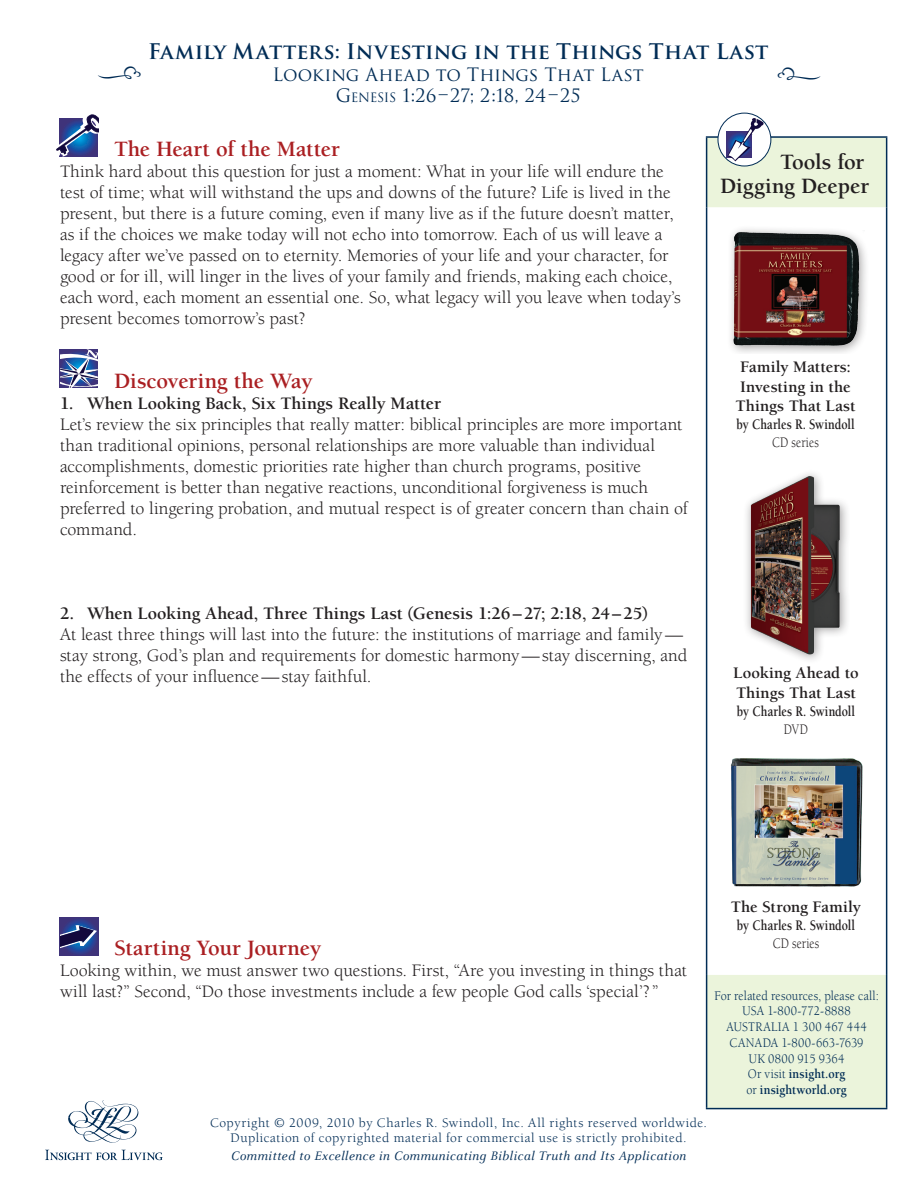
<style>
.page{position:relative;width:918px;height:1188px;background:#fff}
.page>*{position:absolute;margin:0;border:0;box-sizing:border-box;transform-origin:0 0}
.t1{font:36px "Type Embellishments One Plain";color:#002c55}
.t2{font:700 22.5px "Berkeley";letter-spacing:-.005em;color:#aa1f22}
.t3{font:700 22.5px/24px "Berkeley";letter-spacing:-.005em;color:#231f20;text-align:right}
.t4{font:700 21px "Trajan Pro";letter-spacing:.005em;color:#002c55}
.t5{font:18px/21px "Berkeley";color:#231f20}
.t6{font:700 18px "Berkeley";color:#231f20}
.t7{font:18px "Trajan Pro";letter-spacing:-.01em;color:#002c55}
.t8{font:18px "Trajan";letter-spacing:-.015em;color:#002c55}
.t9{font:700 16.5px/19.5px "Berkeley";letter-spacing:.005em;color:#231f20}
.t10{font:700 15px "Berkeley";color:#231f20;scale:.8 1}
.t11{font:15px "Berkeley";letter-spacing:.02em;color:#231f20;scale:.8 1}
.t12{font:13.5px/15px "Berkeley";letter-spacing:.03em;color:#002c55;text-align:center}
.t13{font:13.5px/15.8px "Berkeley";letter-spacing:.03em;color:#002c55;text-align:center;scale:.9 1}
.t14{font:italic 13.5px "Celeste";letter-spacing:.03em;color:#002c55}
.s1{font-size:12.6px}
.s2{font-weight:700}
</style>
<div class="page">
<svg style="left:707px;top:138px;width:179px;height:970px"></svg>
<hr style="left:706px;top:136px;width:181px;height:2px;background:#002c55">
<hr style="left:706px;top:138px;width:1px;height:69px;background:#002c55">
<hr style="left:886px;top:138px;width:1px;height:69px;background:#002c55">
<hr style="left:706px;top:207px;width:1px;height:768px;background:#002c55">
<hr style="left:886px;top:207px;width:1px;height:768px;background:#002c55">
<hr style="left:706px;top:975px;width:1px;height:133px;background:#002c55">
<hr style="left:886px;top:975px;width:1px;height:133px;background:#002c55">
<hr style="left:706px;top:1108px;width:181px;height:1px;background:#002c55">
<svg style="left:718px;top:113px;width:53px;height:53px"></svg>
<div style="left:718px;top:113px;width:53px;height:53px;border:1px solid #002c55;border-radius:50%"></div>
<div style="left:726px;top:131px;width:26px;height:26px;background:#3f337a"></div>
<svg style="left:727px;top:118px;width:37px;height:43px"></svg>
<svg style="left:68px;top:1100px;width:70px;height:43px"></svg>
<svg style="left:45px;top:1150px;width:118px;height:10px"></svg>
<div style="left:725px;top:223px;width:143px;height:131px;background:#231f20;opacity:.44"></div>
<img style="left:725px;top:231px;width:139px;height:119px">
<div style="left:742px;top:467px;width:108px;height:196px;background:#fff"></div>
<img style="left:746px;top:473px;width:100px;height:187px">
<img style="left:725px;top:755px;width:142px;height:136px">
<svg style="left:60px;top:350px;width:38px;height:38px"></svg>
<svg style="left:60px;top:917px;width:38px;height:38px"></svg>
<svg style="left:60px;top:925px;width:37px;height:23px"></svg>
<svg style="left:56px;top:114px;width:42px;height:42px"></svg>
<h1 class="t1" style="left:97px;top:58px;width:47px">j</h1>
<p class="t4" style="left:148px;top:39px;width:622px">Family Matters: Investing in the Things That Last</p>
<p class="t7" style="left:273px;top:63px;width:373px">Looking Ahead to Things That Last</p>
<p class="t8" style="left:336px;top:85px;width:247px">G<span class="s1">ENESIS</span> 1:26–27; 2:18, 24–25</p>
<h1 class="t1" style="left:776px;top:60px;width:47px">i</h1>
<p class="t2" style="left:114px;top:137px;width:227px">The Heart of the Matter</p>
<p class="t5" style="left:60px;top:161px;width:622px">Think hard about this question for just a moment: What in your life will endure the test of time; what will withstand the ups and downs of the future? Life is lived in the present, but there is a future coming, even if many live as if the future doesn’t matter, as if the choices we make today will not echo into tomorrow. Each of us will leave a legacy after we’ve passed on to eternity. Memories of your life and your character, for good or for ill, will linger in the lives of your family and friends, making each choice, each word, each moment an essential one. So, what legacy will you leave when today’s present becomes tomorrow’s past?</p>
<p class="t2" style="left:114px;top:369px;width:200px">Discovering the Way</p>
<p class="t6" style="left:60px;top:393px;width:383px">1. When Looking Back, Six Things Really Matter</p>
<p class="t5" style="left:60px;top:414px;width:629px">Let’s review the six principles that really matter: biblical principles are more important than traditional opinions, personal relationships are more valuable than individual accomplishments, domestic priorities rate higher than church programs, positive reinforcement is better than negative reactions, unconditional forgiveness is much preferred to lingering probation, and mutual respect is of greater concern than chain of command.</p>
<p class="t6" style="left:60px;top:603px;width:590px">2. When Looking Ahead, Three Things Last (Genesis 1:26–27; 2:18, 24–25)</p>
<p class="t5" style="left:60px;top:624px;width:629px">At least three things will last into the future: the institutions of marriage and family— stay strong, God’s plan and requirements for domestic harmony—stay discerning, and the effects of your influence—stay faithful.</p>
<p class="t3" style="left:720px;top:150px;width:151px">Tools for<br>Digging Deeper</p>
<p class="t9" style="left:736px;top:358px;width:122px">Family Matters:<br>Investing in the<br>Things That Last</p>
<p class="t10" style="left:736px;top:417px;width:149px">by Charles R. Swindoll</p>
<p class="t11" style="left:772px;top:435px;width:60px">CD series</p>
<p class="t9" style="left:733px;top:664px;width:127px">Looking Ahead to<br>Things That Last</p>
<p class="t10" style="left:737px;top:703px;width:149px">by Charles R. Swindoll</p>
<p class="t11" style="left:784px;top:721px;width:32px">DVD</p>
<p class="t2" style="left:114px;top:936px;width:209px">Starting Your Journey</p>
<p class="t5" style="left:60px;top:960px;width:629px">Looking within, we must answer two questions. First, “Are you investing in things that will last?” Second, “Do those investments include a few people God calls ‘special’?”</p>
<p class="t12" style="left:210px;top:1116px;width:498px">Copyright © 2009, 2010 by Charles R. Swindoll, Inc. All rights reserved worldwide.<br>Duplication of copyrighted material for commercial use is strictly prohibited.</p>
<p class="t14" style="left:231px;top:1149px;width:457px">Committed to Excellence in Communicating Biblical Truth and Its Application</p>
<p class="t9" style="left:731px;top:897px;width:132px">The Strong Family</p>
<p class="t10" style="left:737px;top:917px;width:149px">by Charles R. Swindoll</p>
<p class="t11" style="left:773px;top:935px;width:60px">CD series</p>
<p class="t13" style="left:714px;top:988px;width:184px">For related resources, please call:<br>USA 1-800-772-8888<br>AUSTRALIA 1 300 467 444<br>CANADA 1-800-663-7639<br>UK 0800 915 9364<br>Or visit <span class="s2">insight.org<br></span>or <span class="s2">insightworld.org</span></p>
</div>
